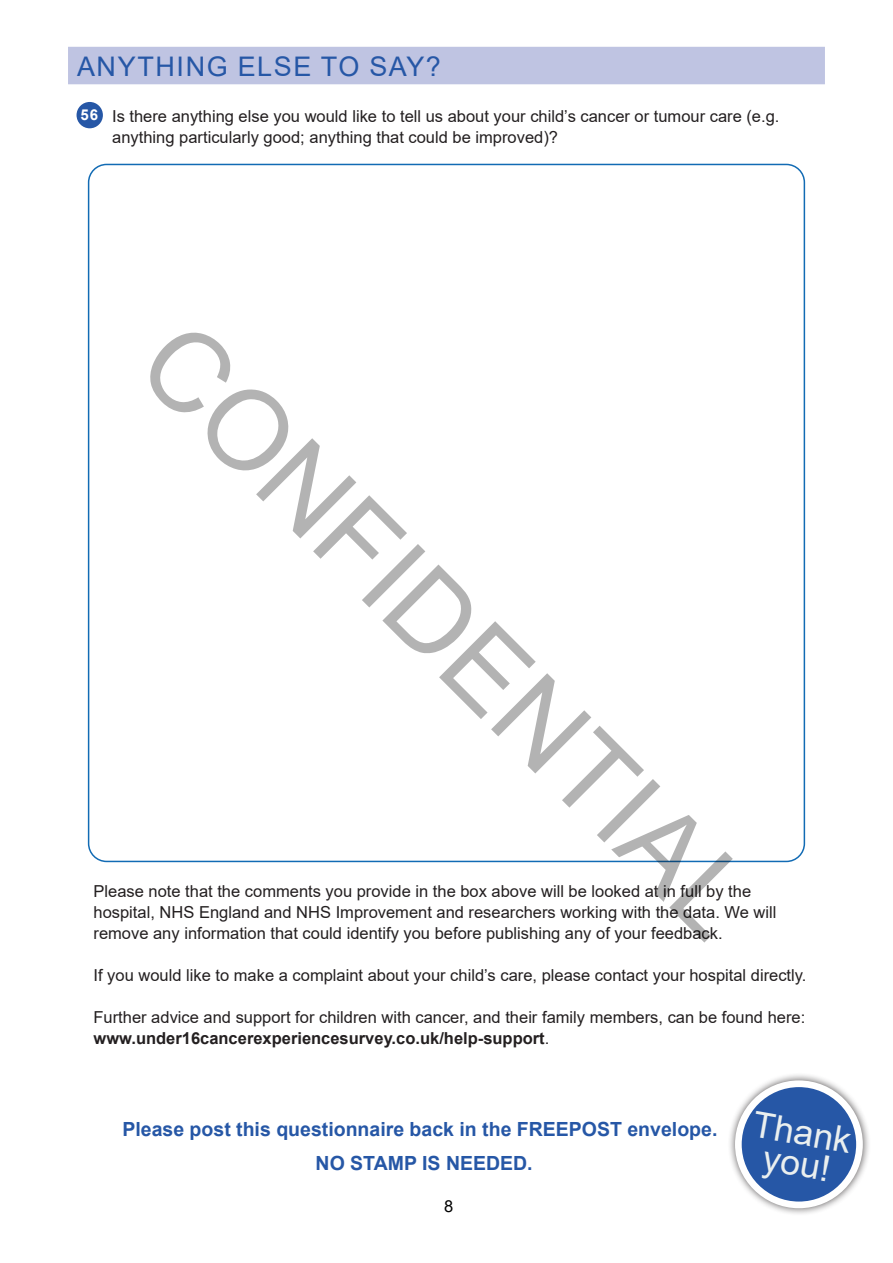
<style>
.page{position:relative;width:893px;height:1263px;background:#fff}
.page>*{position:absolute;margin:0;border:0;box-sizing:border-box;transform-origin:0 0}
.t1{font:110.7px "Arial";color:rgb(0 0 0/.3)}
.t2{font:35.7px/31.3px "Arial";color:#eaefef;text-align:center}
.t3{font:27px "Arial";letter-spacing:.06em;color:#2657a6}
.t4{font:700 19.5px/34px "Arial";color:#2657a6;text-align:center}
.t5{font:16.5px/21px "Arial";color:#231f20}
.t6{font:16.5px "Arial";color:#000}
.t7{font:700 15px "Arial";color:#fff}
.s1{font-weight:700}
</style>
<div class="page">
<div style="left:68px;top:47px;width:757px;height:37px;background:#bfc4e2"></div>
<div style="left:77px;top:102px;width:26px;height:26px;background:#2657a6;border-radius:50%"></div>
<div style="left:727px;top:1072px;width:144px;height:144px;background:#231f20;opacity:.75"></div>
<div style="left:738px;top:1084px;width:121px;height:121px;background:#2657a6;border-radius:50%"></div>
<div style="left:735px;top:1080px;width:128px;height:128px;border:7px solid #fff;border-radius:50%"></div>
<h3 class="t3" style="left:77px;top:48px;width:365px">ANYTHING ELSE TO SAY?</h3>
<p class="t7" style="left:81px;top:105px;width:19px">56</p>
<p class="t5" style="left:112px;top:106px;width:669px">Is there anything else you would like to tell us about your child’s cancer or tumour care (e.g. anything particularly good; anything that could be improved)?</p>
<h1 class="t1" style="left:214px;top:289px;width:814px;rotate:45deg">CONFIDENTIAL</h1>
<p class="t5" style="left:94px;top:880px;width:684px">Please note that the comments you provide in the box above will be looked at in full by the hospital, NHS England and NHS Improvement and researchers working with the data. We will remove any information that could identify you before publishing any of your feedback.</p>
<p class="t5" style="left:94px;top:964px;width:714px">If you would like to make a complaint about your child’s care, please contact your hospital directly.</p>
<p class="t5" style="left:94px;top:1006px;width:713px">Further advice and support for children with cancer, and their family members, can be found here: <span class="s1">www.under16cancerexperiencesurvey.co.uk/help-support</span>.</p>
<p class="t4" style="left:122px;top:1112px;width:596px">Please post this questionnaire back in the FREEPOST envelope.<br>NO STAMP IS NEEDED.</p>
<h2 class="t2" style="left:756px;top:1108px;width:101px;rotate:10deg">Thank you!</h2>
<p class="t6" style="left:444px;top:1195px;width:11px">8</p>
</div>
